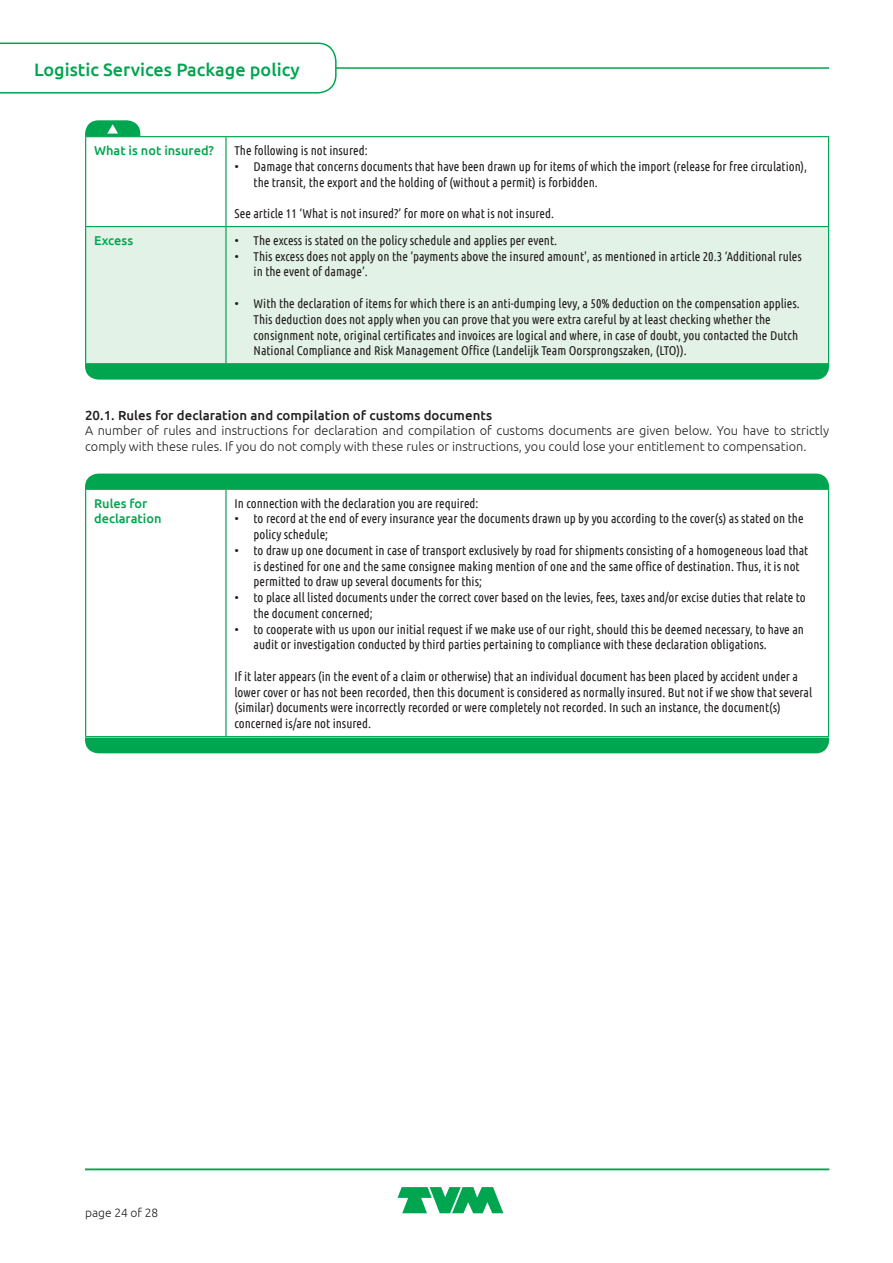
<style>
.page{position:relative;width:893px;height:1263px;background:#fff}
.page>*{position:absolute;margin:0;border:0;box-sizing:border-box;transform-origin:0 0}
.t1{font:500 18px "Ubuntu";color:#00a54f}
.Bodykopje_zw{font:500 13.2px "Ubuntu";letter-spacing:.005em;color:#231f20}
.Body_tabel{font:12.75px/15.8px "Ubuntu Condensed";color:#231f20}
.Body{font:300 12.75px/15.8px "Ubuntu";color:#231f20}
.Body-2{font:500 12.75px/15.8px "Ubuntu";color:#00a54f}
.t2{font:300 12px "Ubuntu";color:#231f20}
.s1{font-family:"Ubuntu";font-weight:300}
</style>
<div class="page">
<div style="left:86px;top:227px;width:742px;height:136px;background:#e3f2e7"></div>
<hr style="left:85px;top:136px;width:141px;height:1px;background:#00a54f">
<hr style="left:85px;top:137px;width:1px;height:89px;background:#00a54f">
<hr style="left:226px;top:136px;width:603px;height:1px;background:#00a54f">
<hr style="left:225px;top:137px;width:2px;height:89px;background:#00a54f">
<hr style="left:828px;top:137px;width:1px;height:89px;background:#00a54f">
<hr style="left:85px;top:226px;width:141px;height:1px;background:#00a54f">
<hr style="left:85px;top:227px;width:1px;height:136px;background:#00a54f">
<hr style="left:226px;top:226px;width:603px;height:1px;background:#00a54f">
<hr style="left:225px;top:227px;width:2px;height:136px;background:#00a54f">
<hr style="left:828px;top:227px;width:1px;height:136px;background:#00a54f">
<hr style="left:85px;top:363px;width:141px;height:1px;background:#00a54f">
<hr style="left:226px;top:363px;width:603px;height:1px;background:#00a54f">
<hr style="left:85px;top:489px;width:141px;height:1px;background:#00a54f">
<hr style="left:85px;top:490px;width:1px;height:246px;background:#00a54f">
<hr style="left:226px;top:489px;width:603px;height:1px;background:#00a54f">
<hr style="left:225px;top:490px;width:2px;height:246px;background:#00a54f">
<hr style="left:828px;top:490px;width:1px;height:246px;background:#00a54f">
<hr style="left:85px;top:736px;width:141px;height:1px;background:#00a54f">
<hr style="left:226px;top:736px;width:603px;height:1px;background:#00a54f">
<div style="left:85px;top:364px;width:744px;height:16px;background:#00a54f"></div>
<svg style="left:85px;top:120px;width:55px;height:16px"></svg>
<div style="left:85px;top:738px;width:744px;height:15px;background:#00a54f"></div>
<div style="left:85px;top:473px;width:744px;height:16px;background:#00a54f"></div>
<hr style="left:85px;top:67px;width:744px;height:2px;background:#00a54f">
<svg style="left:0;top:42px;width:337px;height:52px"></svg>
<svg style="left:398px;top:1187px;width:105px;height:26px"></svg>
<hr style="left:85px;top:1169px;width:744px;height:1px;background:#00a54f">
<h1 class="t1" style="left:34px;top:58px;width:267px">Logistic Services Package policy</h1>
<p class="Body-2" style="left:94px;top:142px;width:121px">What is not insured?</p>
<p class="Body_tabel" style="left:234px;top:142px;width:135px">The following is not insured:</p>
<p class="Body_tabel" style="left:254px;top:158px;width:555px;text-indent:-19px"><span class="s1">•</span> Damage that concerns documents that have been drawn up for items of which the import (release for free circulation), the transit, the export and the holding of (without a permit) is forbidden.</p>
<p class="Body_tabel" style="left:234px;top:205px;width:321px">See article 11 ‘What is not insured?’ for more on what is not insured.</p>
<p class="Body-2" style="left:94px;top:232px;width:41px">Excess</p>
<p class="Body_tabel" style="left:234px;top:232px;width:324px"><span class="s1">•</span> The excess is stated on the policy schedule and applies per event.</p>
<p class="Body_tabel" style="left:254px;top:248px;width:550px;text-indent:-19px"><span class="s1">•</span> This excess does not apply on the ‘payments above the insured amount', as mentioned in article 20.3 ‘Additional rules in the event of damage’.</p>
<p class="Body_tabel" style="left:254px;top:295px;width:548px;text-indent:-19px"><span class="s1">•</span> With the declaration of items for which there is an anti-dumping levy, a 50% deduction on the compensation applies.<br>This deduction does not apply when you can prove that you were extra careful by at least checking whether the consignment note, original certificates and invoices are logical and where, in case of doubt, you contacted the Dutch National Compliance and Risk Management Office (Landelijk Team Oorsprongszaken, (LTO)).</p>
<p class="Bodykopje_zw" style="left:85px;top:407px;width:409px">20.1. Rules for declaration and compilation of customs documents</p>
<p class="Body" style="left:85px;top:423px;width:746px">A number of rules and instructions for declaration and compilation of customs documents are given below. You have to strictly comply with these rules. If you do not comply with these rules or instructions, you could lose your entitlement to compensation.</p>
<p class="Body-2" style="left:94px;top:495px;width:69px">Rules for declaration</p>
<p class="Body_tabel" style="left:234px;top:495px;width:245px">In connection with the declaration you are required:</p>
<p class="Body_tabel" style="left:254px;top:510px;width:551px;text-indent:-19px"><span class="s1">•</span> to record at the end of every insurance year the documents drawn up by you according to the cover(s) as stated on the policy schedule;</p>
<p class="Body_tabel" style="left:254px;top:542px;width:556px;text-indent:-19px"><span class="s1">•</span> to draw up one document in case of transport exclusively by road for shipments consisting of a homogeneous load that is destined for one and the same consignee making mention of one and the same office of destination. Thus, it is not permitted to draw up several documents for this;</p>
<p class="Body_tabel" style="left:254px;top:589px;width:554px;text-indent:-19px"><span class="s1">•</span> to place all listed documents under the correct cover based on the levies, fees, taxes and/or excise duties that relate to the document concerned;</p>
<p class="Body_tabel" style="left:254px;top:621px;width:552px;text-indent:-19px"><span class="s1">•</span> to cooperate with us upon our initial request if we make use of our right, should this be deemed necessary, to have an audit or investigation conducted by third parties pertaining to compliance with these declaration obligations.</p>
<p class="Body_tabel" style="left:234px;top:668px;width:579px">If it later appears (in the event of a claim or otherwise) that an individual document has been placed by accident under a lower cover or has not been recorded, then this document is considered as normally insured. But not if we show that several (similar) documents were incorrectly recorded or were completely not recorded. In such an instance, the document(s) concerned is/are not insured.</p>
<p class="t2" style="left:85px;top:1205px;width:75px">page 24 of 28</p>
</div>
